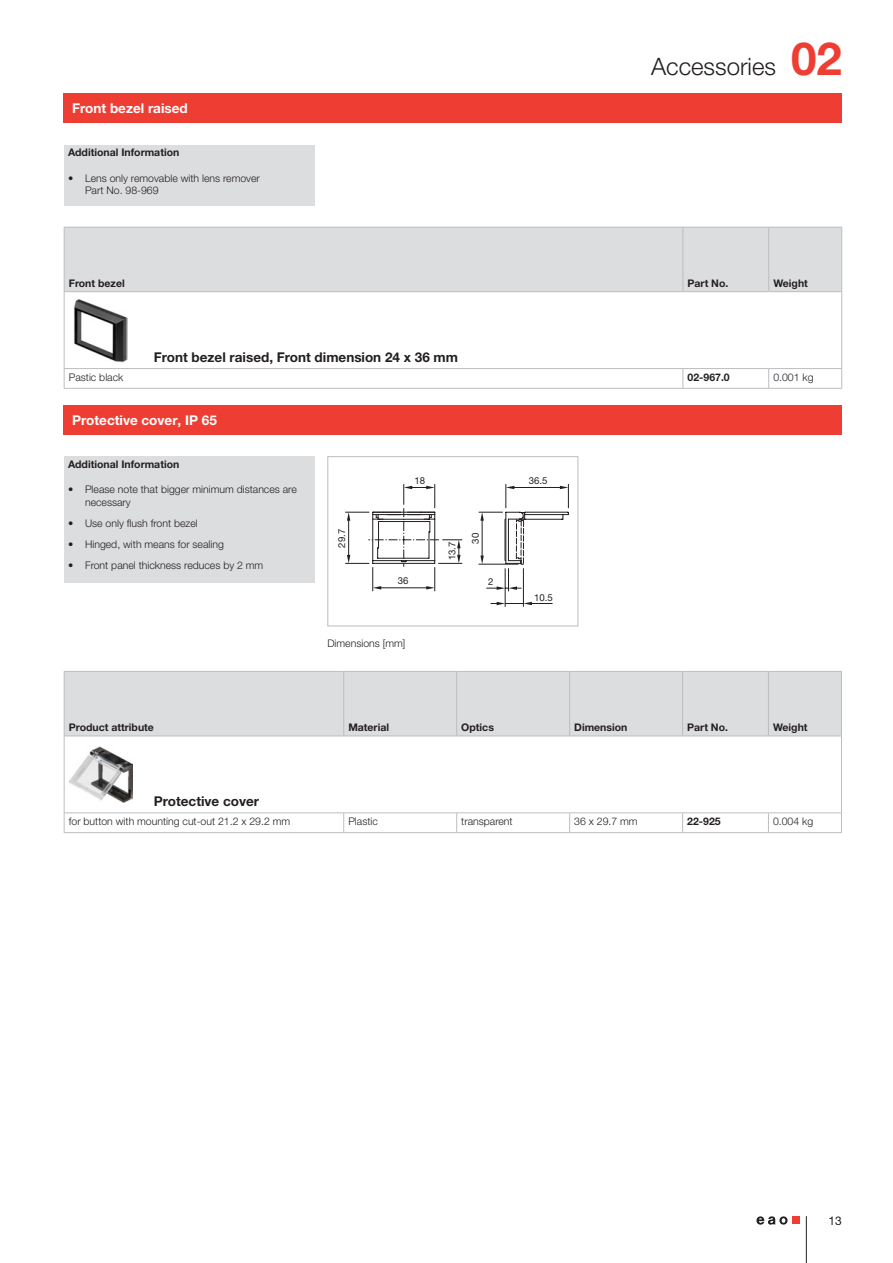
<style>
.page{position:relative;width:893px;height:1263px;background:#fff}
.page>*{position:absolute;margin:0;border:0;box-sizing:border-box;transform-origin:0 0}
.t1{font:700 45.75px "Helvetica Neue LT Pro";color:#ee3e34}
.t2{font:300 24px "Helvetica Neue LT Pro";color:#231f20}
.t3{font:700 13.5px "Helvetica Neue LT Pro";color:#231f20}
.t4{font:700 13.5px "Helvetica Neue LT Pro";color:#fff}
.t5{font:12px "Helvetica Neue LT Pro";color:#231f20}
.t6{font:300 10.5px/12.6px "Helvetica Neue LT Pro";color:#231f20}
.t7{font:700 10.5px "Helvetica Neue LT Pro";color:#231f20}
.t8{font:9.6px "Helvetica Neue";color:#231f20}
</style>
<div class="page">
<hr style="left:806px;top:1216px;width:1px;height:47px;background:#231f20">
<div style="left:792px;top:1216px;width:8px;height:8px;background:#ee3e34"></div>
<svg style="left:756px;top:1216px;width:31px;height:8px"></svg>
<hr style="left:523px;top:568px;width:1px;height:39px;background:#231f20">
<svg style="left:491px;top:602px;width:61px;height:3px"></svg>
<hr style="left:505px;top:568px;width:1px;height:39px;background:#231f20">
<svg style="left:345px;top:484px;width:117px;height:107px"></svg>
<svg style="left:479px;top:484px;width:90px;height:107px"></svg>
<div style="left:327px;top:456px;width:251px;height:170px;border:1px solid #bcbdc0"></div>
<div style="left:64px;top:94px;width:778px;height:29px;background:#ee3e34"></div>
<div style="left:64px;top:145px;width:251px;height:60px;background:#dcdddf"></div>
<div style="left:65px;top:228px;width:776px;height:63px;background:#dcdddf"></div>
<hr style="left:64px;top:227px;width:1px;height:64px;background:#bcbdc0">
<hr style="left:682px;top:227px;width:1px;height:64px;background:#bcbdc0">
<hr style="left:768px;top:227px;width:1px;height:64px;background:#bcbdc0">
<hr style="left:841px;top:227px;width:1px;height:64px;background:#bcbdc0">
<hr style="left:64px;top:292px;width:1px;height:76px;background:#bcbdc0">
<hr style="left:841px;top:292px;width:1px;height:76px;background:#bcbdc0">
<svg style="left:64px;top:369px;width:1px;height:19px"></svg>
<svg style="left:682px;top:369px;width:1px;height:19px"></svg>
<svg style="left:768px;top:369px;width:1px;height:19px"></svg>
<svg style="left:841px;top:369px;width:1px;height:19px"></svg>
<hr style="left:64px;top:227px;width:619px;height:1px;background:#bcbdc0">
<hr style="left:683px;top:227px;width:86px;height:1px;background:#bcbdc0">
<hr style="left:769px;top:227px;width:73px;height:1px;background:#bcbdc0">
<hr style="left:64px;top:291px;width:619px;height:1px;background:#bcbdc0">
<hr style="left:683px;top:291px;width:86px;height:1px;background:#bcbdc0">
<hr style="left:769px;top:291px;width:73px;height:1px;background:#bcbdc0">
<hr style="left:64px;top:368px;width:619px;height:1px;background:#bcbdc0">
<hr style="left:683px;top:368px;width:86px;height:1px;background:#bcbdc0">
<hr style="left:769px;top:368px;width:73px;height:1px;background:#bcbdc0">
<hr style="left:64px;top:388px;width:619px;height:1px;background:#bcbdc0">
<hr style="left:683px;top:388px;width:86px;height:1px;background:#bcbdc0">
<hr style="left:769px;top:388px;width:73px;height:1px;background:#bcbdc0">
<img style="left:74px;top:299px;width:54px;height:63px">
<div style="left:64px;top:405px;width:778px;height:30px;background:#ee3e34"></div>
<div style="left:64px;top:456px;width:251px;height:127px;background:#dcdddf"></div>
<div style="left:65px;top:672px;width:776px;height:63px;background:#dcdddf"></div>
<hr style="left:64px;top:672px;width:1px;height:63px;background:#bcbdc0">
<hr style="left:343px;top:672px;width:1px;height:63px;background:#bcbdc0">
<hr style="left:456px;top:672px;width:1px;height:63px;background:#bcbdc0">
<hr style="left:569px;top:672px;width:1px;height:63px;background:#bcbdc0">
<hr style="left:682px;top:672px;width:1px;height:63px;background:#bcbdc0">
<hr style="left:768px;top:672px;width:1px;height:63px;background:#bcbdc0">
<hr style="left:841px;top:672px;width:1px;height:63px;background:#bcbdc0">
<hr style="left:64px;top:736px;width:1px;height:76px;background:#bcbdc0">
<hr style="left:841px;top:736px;width:1px;height:76px;background:#bcbdc0">
<svg style="left:64px;top:813px;width:1px;height:19px"></svg>
<svg style="left:343px;top:813px;width:1px;height:19px"></svg>
<svg style="left:456px;top:813px;width:1px;height:19px"></svg>
<svg style="left:569px;top:813px;width:1px;height:19px"></svg>
<svg style="left:682px;top:813px;width:1px;height:19px"></svg>
<svg style="left:768px;top:813px;width:1px;height:19px"></svg>
<svg style="left:841px;top:813px;width:1px;height:19px"></svg>
<hr style="left:64px;top:671px;width:280px;height:1px;background:#bcbdc0">
<hr style="left:344px;top:671px;width:113px;height:1px;background:#bcbdc0">
<hr style="left:457px;top:671px;width:113px;height:1px;background:#bcbdc0">
<hr style="left:570px;top:671px;width:113px;height:1px;background:#bcbdc0">
<hr style="left:683px;top:671px;width:85px;height:1px;background:#bcbdc0">
<hr style="left:768px;top:671px;width:74px;height:1px;background:#bcbdc0">
<hr style="left:64px;top:735px;width:280px;height:1px;background:#bcbdc0">
<hr style="left:344px;top:735px;width:113px;height:1px;background:#bcbdc0">
<hr style="left:457px;top:735px;width:113px;height:1px;background:#bcbdc0">
<hr style="left:570px;top:735px;width:113px;height:1px;background:#bcbdc0">
<hr style="left:683px;top:735px;width:85px;height:1px;background:#bcbdc0">
<hr style="left:768px;top:735px;width:74px;height:1px;background:#bcbdc0">
<hr style="left:64px;top:812px;width:280px;height:1px;background:#bcbdc0">
<hr style="left:344px;top:812px;width:113px;height:1px;background:#bcbdc0">
<hr style="left:457px;top:812px;width:113px;height:1px;background:#bcbdc0">
<hr style="left:570px;top:812px;width:113px;height:1px;background:#bcbdc0">
<hr style="left:683px;top:812px;width:85px;height:1px;background:#bcbdc0">
<hr style="left:768px;top:812px;width:74px;height:1px;background:#bcbdc0">
<hr style="left:64px;top:832px;width:280px;height:1px;background:#bcbdc0">
<hr style="left:344px;top:832px;width:113px;height:1px;background:#bcbdc0">
<hr style="left:457px;top:832px;width:113px;height:1px;background:#bcbdc0">
<hr style="left:570px;top:832px;width:113px;height:1px;background:#bcbdc0">
<hr style="left:683px;top:832px;width:85px;height:1px;background:#bcbdc0">
<hr style="left:768px;top:832px;width:74px;height:1px;background:#bcbdc0">
<img style="left:69px;top:746px;width:64px;height:57px">
<p class="t4" style="left:72px;top:100px;width:117px">Front bezel raised</p>
<p class="t7" style="left:68px;top:146px;width:113px">Additional Information</p>
<p class="t6" style="left:85px;top:171px;width:176px;text-indent:-17px">• Lens only removable with lens remover<br>Part No. 98-969</p>
<h2 class="t2" style="left:651px;top:52px;width:126px">Accessories</h2>
<h1 class="t1" style="left:791px;top:30px;width:52px">02</h1>
<p class="t7" style="left:69px;top:277px;width:58px">Front bezel</p>
<p class="t7" style="left:687px;top:277px;width:42px">Part No.</p>
<p class="t7" style="left:773px;top:277px;width:36px">Weight</p>
<p class="t3" style="left:154px;top:349px;width:306px">Front bezel raised, Front dimension 24 x 36 mm</p>
<p class="t6" style="left:69px;top:370px;width:56px">Pastic black</p>
<p class="t7" style="left:687px;top:370px;width:44px">02-967.0</p>
<p class="t6" style="left:773px;top:370px;width:42px">0.001 kg</p>
<p class="t4" style="left:72px;top:412px;width:146px">Protective cover, IP 65</p>
<p class="t7" style="left:68px;top:458px;width:113px">Additional Information</p>
<p class="t6" style="left:85px;top:483px;width:213px;text-indent:-17px">• Please note that bigger minimum distances are necessary</p>
<p class="t6" style="left:68px;top:517px;width:131px">• Use only flush front bezel</p>
<p class="t6" style="left:68px;top:538px;width:157px">• Hinged, with means for sealing</p>
<p class="t6" style="left:68px;top:559px;width:197px">• Front panel thickness reduces by 2 mm</p>
<p class="t8" style="left:414px;top:475px;width:12px">18</p>
<p class="t8" style="left:529px;top:475px;width:20px">36.5</p>
<p class="t8" style="left:336px;top:548px;width:20px;rotate:-90deg">29.7</p>
<p class="t8" style="left:470px;top:544px;width:12px;rotate:-90deg">30</p>
<p class="t8" style="left:446px;top:560px;width:20px;rotate:-90deg">13.7</p>
<p class="t8" style="left:398px;top:575px;width:12px">36</p>
<p class="t6" style="left:327px;top:636px;width:79px">Dimensions [mm]</p>
<p class="t8" style="left:488px;top:576px;width:7px">2</p>
<p class="t8" style="left:534px;top:591px;width:20px">10.5</p>
<p class="t7" style="left:69px;top:721px;width:87px">Product attribute</p>
<p class="t7" style="left:348px;top:721px;width:42px">Material</p>
<p class="t7" style="left:461px;top:721px;width:34px">Optics</p>
<p class="t7" style="left:574px;top:721px;width:55px">Dimension</p>
<p class="t7" style="left:687px;top:721px;width:42px">Part No.</p>
<p class="t7" style="left:773px;top:721px;width:36px">Weight</p>
<p class="t3" style="left:154px;top:793px;width:107px">Protective cover</p>
<p class="t6" style="left:69px;top:815px;width:223px">for button with mounting cut-out 21.2 x 29.2 mm</p>
<p class="t6" style="left:348px;top:815px;width:31px">Plastic</p>
<p class="t6" style="left:461px;top:815px;width:53px">transparent</p>
<p class="t6" style="left:574px;top:815px;width:65px">36 x 29.7 mm</p>
<p class="t7" style="left:687px;top:815px;width:35px">22-925</p>
<p class="t6" style="left:773px;top:815px;width:42px">0.004 kg</p>
<p class="t5" style="left:829px;top:1213px;width:15px">13</p>
</div>
